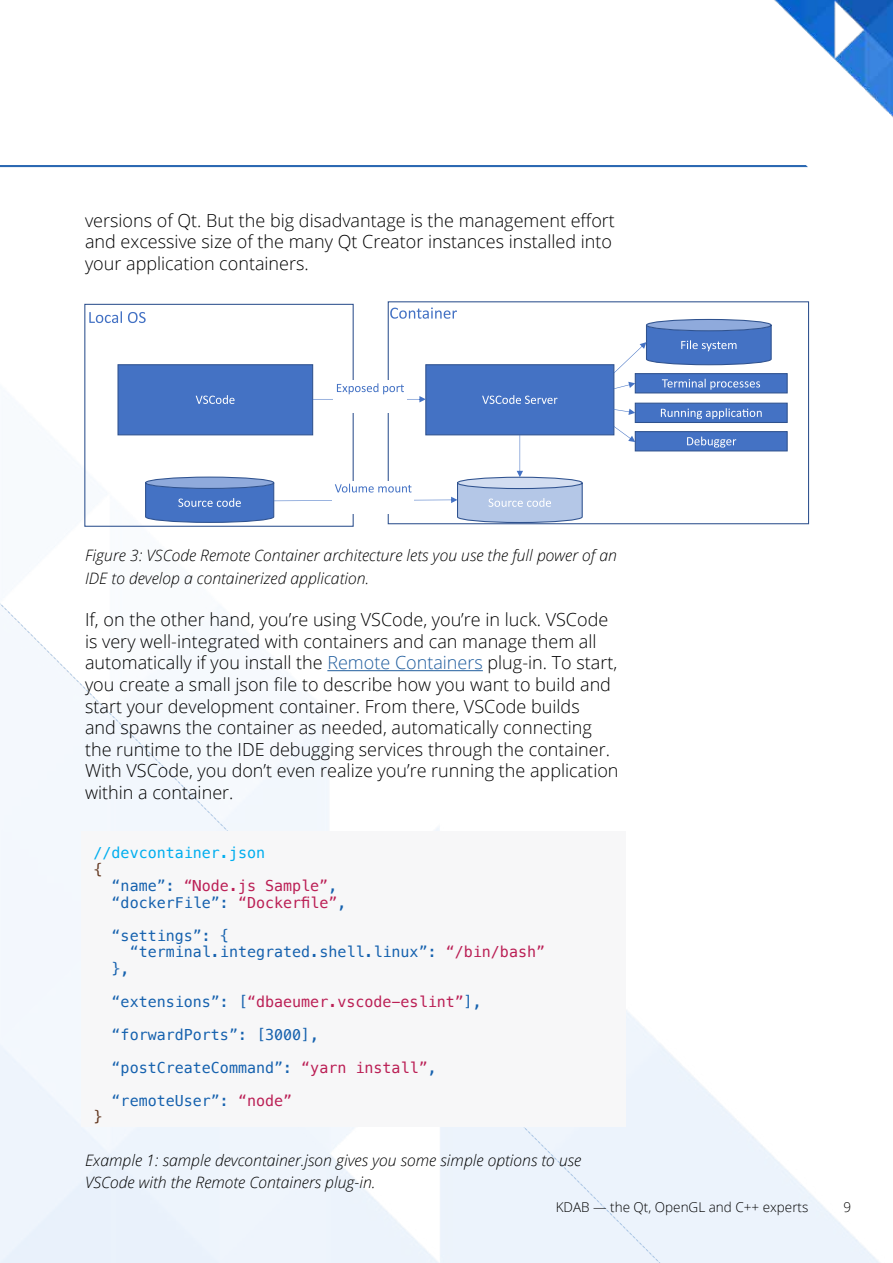
<style>
.page{position:relative;width:893px;height:1263px;background:#fff}
.page>*{position:absolute;margin:0;border:0;box-sizing:border-box;transform-origin:0 0}
.t1{font:300 18px/21.6px "Open Sans";color:#000}
.t2{font:italic 300 15.75px/22.5px "Open Sans";color:#000}
.t3{font:15px "Menlo";color:#1561ae}
.t4{font:15px/16.5px "Menlo";color:#bb1f55}
.t5{font:15px "Menlo";color:#00aeef}
.t6{font:15px "Menlo";color:#643820}
.t7{font:300 13.5px "Open Sans";color:#000}
.s1{color:#215e9e}
.s2{color:#1561ae}
.s3{color:#bb1f55}
</style>
<div class="page">
<img style="left:731px;top:0;width:162px;height:168px">
<hr style="left:0;top:165px;width:808px;height:2px;background:#2e6ab3">
<hr style="left:327px;top:670px;width:156px;height:1px;background:#215e9e">
<div style="left:81px;top:832px;width:545px;height:295px;background:#f7f7f8"></div>
<div style="left:84px;top:304px;width:270px;height:223px;border:1px solid #2f528f"></div>
<svg style="left:89px;top:311px;width:33px;height:12px"></svg>
<svg style="left:128px;top:312px;width:18px;height:11px"></svg>
<svg style="left:390px;top:307px;width:67px;height:12px"></svg>
<div style="left:388px;top:301px;width:421px;height:223px;border:1px solid #2f528f"></div>
<div style="left:117px;top:364px;width:196px;height:71px;background:#4472c4;border:1px solid #2f528f"></div>
<div style="left:425px;top:364px;width:189px;height:71px;background:#4472c4;border:1px solid #2f528f"></div>
<div style="left:334px;top:380px;width:73px;height:33px;background:#fff"></div>
<div style="left:635px;top:373px;width:153px;height:20px;background:#4472c4;border:1px solid #2f528f"></div>
<div style="left:635px;top:403px;width:153px;height:20px;background:#4472c4;border:1px solid #2f528f"></div>
<div style="left:635px;top:431px;width:153px;height:20px;background:#4472c4;border:1px solid #2f528f"></div>
<svg style="left:196px;top:395px;width:39px;height:9px"></svg>
<svg style="left:482px;top:395px;width:75px;height:9px"></svg>
<svg style="left:145px;top:435px;width:438px;height:89px"></svg>
<svg style="left:313px;top:383px;width:113px;height:19px"></svg>
<svg style="left:662px;top:379px;width:98px;height:11px"></svg>
<svg style="left:661px;top:408px;width:101px;height:11px"></svg>
<svg style="left:687px;top:437px;width:49px;height:11px"></svg>
<svg style="left:614px;top:318px;width:158px;height:55px"></svg>
<svg style="left:614px;top:426px;width:21px;height:16px"></svg>
<svg style="left:614px;top:382px;width:21px;height:7px"></svg>
<svg style="left:612px;top:409px;width:23px;height:6px"></svg>
<p class="t1" style="left:85px;top:209px;width:531px">versions of Qt. But the big disadvantage is the management effort and excessive size of the many Qt Creator instances installed into your application containers.</p>
<p class="t2" style="left:85px;top:543px;width:533px">Figure 3: VSCode Remote Container architecture lets you use the full power of an<br>IDE to develop a containerized application.</p>
<p class="t1" style="left:85px;top:608px;width:535px">If, on the other hand, you’re using VSCode, you’re in luck. VSCode is very well-integrated with containers and can manage them all automatically if you install the <span class="s1">Remote Containers</span> plug-in. To start, you create a small json file to describe how you want to build and start your development container. From there, VSCode builds<br>and spawns the container as needed, automatically connecting the runtime to the IDE debugging services through the container.<br>With VSCode, you don’t even realize you’re running the application within a container.</p>
<p class="t5" style="left:94px;top:842px;width:173px">//devcontainer.json</p>
<p class="t6" style="left:94px;top:859px;width:11px">{</p>
<p class="t4" style="left:112px;top:878px;width:236px"><span class="s2">“name”:</span> “Node.js Sample”<span class="s2">, “dockerFile”:</span> “Dockerfile”<span class="s2">,</span></p>
<p class="t3" style="left:112px;top:925px;width:119px">“settings”: {</p>
<p class="t3" style="left:130px;top:941px;width:417px">“terminal.integrated.shell.linux”: <span class="s3">“/bin/bash”</span></p>
<p class="t3" style="left:112px;top:958px;width:20px">},</p>
<p class="t4" style="left:112px;top:993px;width:372px"><span class="s2">“extensions”: [</span>“dbaeumer.vscode-eslint”<span class="s2">],</span></p>
<p class="t3" style="left:112px;top:1024px;width:209px">“forwardPorts”: [3000],</p>
<p class="t3" style="left:112px;top:1057px;width:327px">“postCreateCommand”: <span class="s3">“yarn install”</span>,</p>
<p class="t3" style="left:112px;top:1090px;width:182px">“remoteUser”: <span class="s3">“node”</span></p>
<p class="t6" style="left:94px;top:1106px;width:11px">}</p>
<p class="t2" style="left:85px;top:1148px;width:498px">Example 1: sample devcontainer.json gives you some simple options to use<br>VSCode with the Remote Containers plug-in.</p>
<p class="t7" style="left:556px;top:1198px;width:254px">KDAB — the Qt, OpenGL and C++ experts</p>
<p class="t7" style="left:843px;top:1198px;width:9px">9</p>
</div>
